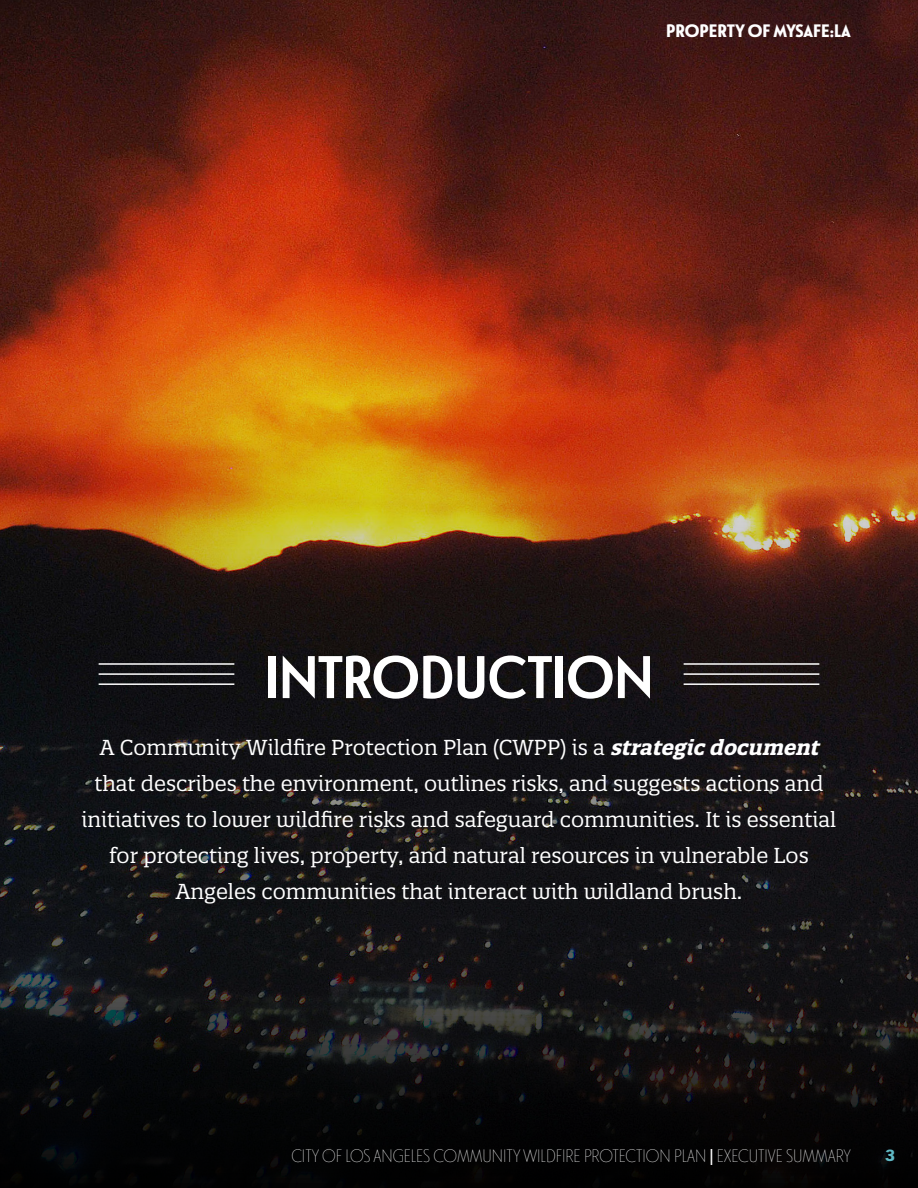
<style>
.page{position:relative;width:918px;height:1188px;background:#fff}
.page>*{position:absolute;margin:0;border:0;box-sizing:border-box;transform-origin:0 0}
.t1{font:700 60px "Le Havre";letter-spacing:-.005em;color:#fff}
.t2{font:21px/36px "Quatro Slab";color:#fff;text-align:center}
.t3{font:18px "Le Havre Thi";color:#fff}
.t4{font:900 18px "Le Havre";color:#fff}
.t5{font:900 16.2px "Le Havre";color:#60b9c5;scale:1.11 1}
.s1{font-weight:700;font-style:italic}
.s2{font-family:"Le Havre"}
</style>
<div class="page">
<img style="left:0;top:0;width:918px;height:1188px">
<hr style="left:684px;top:663px;width:135px;height:2px;background:#fff">
<hr style="left:684px;top:673px;width:135px;height:2px;background:#fff">
<hr style="left:684px;top:683px;width:135px;height:2px;background:#fff">
<hr style="left:99px;top:663px;width:135px;height:2px;background:#fff">
<hr style="left:99px;top:673px;width:135px;height:2px;background:#fff">
<hr style="left:99px;top:683px;width:135px;height:2px;background:#fff">
<p class="t4" style="left:666px;top:19px;width:186px">PROPERTY OF MYSAFE:LA</p>
<h1 class="t1" style="left:264px;top:641px;width:391px">INTRODUCTION</h1>
<p class="t2" style="left:82px;top:730px;width:756px">A Community Wildfire Protection Plan (CWPP) is a <span class="s1">strategic document </span>that describes the environment, outlines risks, and suggests actions and initiatives to lower wildfire risks and safeguard communities. It is essential for protecting lives, property, and natural resources in vulnerable Los Angeles communities that interact with wildland brush.</p>
<p class="t3" style="left:291px;top:1146px;width:561px">CITY OF LOS ANGELES COMMUNITY WILDFIRE PROTECTION PLAN <span class="s2">|</span> EXECUTIVE SUMMARY</p>
<p class="t5" style="left:885px;top:1145px;width:10px">3</p>
</div>
